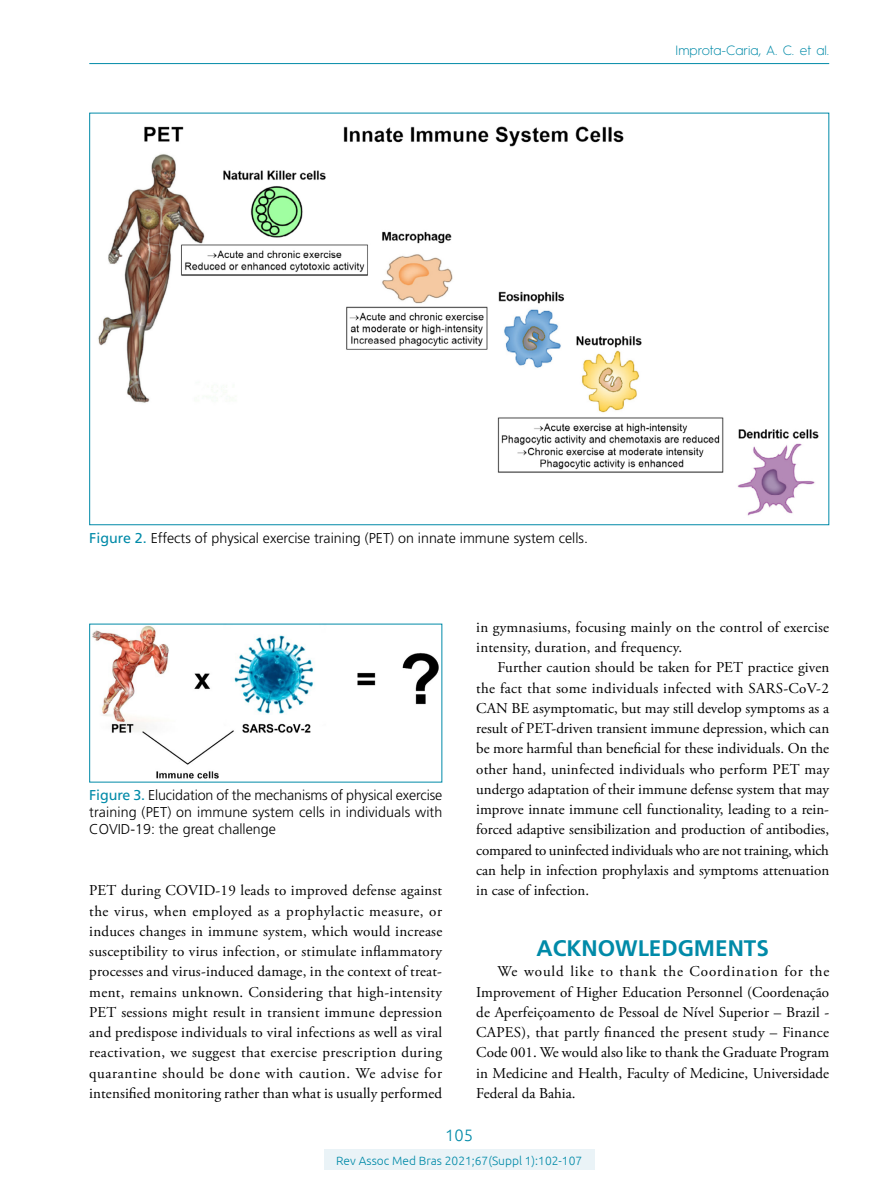
<style>
.page{position:relative;width:893px;height:1191px;background:#fff}
.page>*{position:absolute;margin:0;border:0;box-sizing:border-box;transform-origin:0 0}
.t1{font:22.5px "Frutiger LT 65 Bd";color:#008aa8}
.t2{font:300 16.5px "Ubuntu";color:#008aa8}
.t3{font:15px/20.2px "Adobe Garamond Pro";letter-spacing:.01em;color:#000;text-align:justify}
.t4{font:14.25px/17.1px "Frutiger LT 45 Lt";color:#000;text-align:justify}
.t5{font:300 13.5px "Hurme Geometric Sans 1";color:#008aa8}
.t6{font:300 12px "Ubuntu";color:#008aa8}
.s1{font-family:"Frutiger LT 55 Rm";color:#008aa8}
</style>
<div class="page">
<hr style="left:89px;top:63px;width:740px;height:1px;background:#008aa8">
<div style="left:324px;top:1149px;width:270px;height:21px;background:#eaf3f7"></div>
<img style="left:98px;top:126px;width:721px;height:390px">
<img style="left:92px;top:625px;width:347px;height:154px">
<p class="t5" style="left:675px;top:41px;width:156px">Improta-Caria, A. C. et al.</p>
<p class="t4" style="left:89px;top:529px;width:500px"><span class="s1">Figure 2.</span> Effects of physical exercise training (PET) on innate immune system cells.</p>
<p class="t4" style="left:89px;top:787px;width:355px"><span class="s1">Figure 3.</span> Elucidation of the mechanisms of physical exercise training (PET) on immune system cells in individuals with COVID-19: the great challenge</p>
<p class="t3" style="left:89px;top:881px;width:354px">PET during COVID-19 leads to improved defense against the virus, when employed as a prophylactic measure, or induces changes in immune system, which would increase susceptibility to virus infection, or stimulate inflammatory processes and virus-induced damage, in the context of treat&shy;ment, remains unknown. Considering that high-intensity PET sessions might result in transient immune depression and predispose individuals to viral infections as well as viral reactivation, we suggest that exercise prescription during quarantine should be done with caution. We advise for intensified monitoring rather than what is usually performed</p>
<p class="t3" style="left:476px;top:617px;width:354px">in gymnasiums, focusing mainly on the control of exercise intensity, duration, and frequency.</p>
<p class="t3" style="left:476px;top:658px;width:355px;text-indent:21px">Further caution should be taken for PET practice given the fact that some individuals infected with SARS-CoV-2<br>CAN BE asymptomatic, but may still develop symptoms as a result of PET-driven transient immune depression, which can be more harmful than beneficial for these individuals. On the other hand, uninfected individuals who perform PET may undergo adaptation of their immune defense system that may improve innate immune cell functionality, leading to a rein&shy;forced adaptive sensibilization and production of antibodies, compared to uninfected individuals who are not training, which can help in infection prophylaxis and symptoms attenuation in case of infection.</p>
<h1 class="t1" style="left:536px;top:935px;width:234px">ACKNOWLEDGMENTS</h1>
<p class="t3" style="left:476px;top:962px;width:355px;text-indent:21px">We would like to thank the Coordination for the Improvement of Higher Education Personnel (Coordenação de Aperfeiçoamento de Pessoal de Nível Superior – Brazil - CAPES), that partly financed the present study – Finance Code 001. We would also like to thank the Graduate Program in Medicine and Health, Faculty of Medicine, Universidade Federal da Bahia.</p>
<p class="t2" style="left:445px;top:1125px;width:29px">105</p>
<p class="t6" style="left:336px;top:1153px;width:248px">Rev Assoc Med Bras 2021;67(Suppl 1):102-107</p>
</div>
